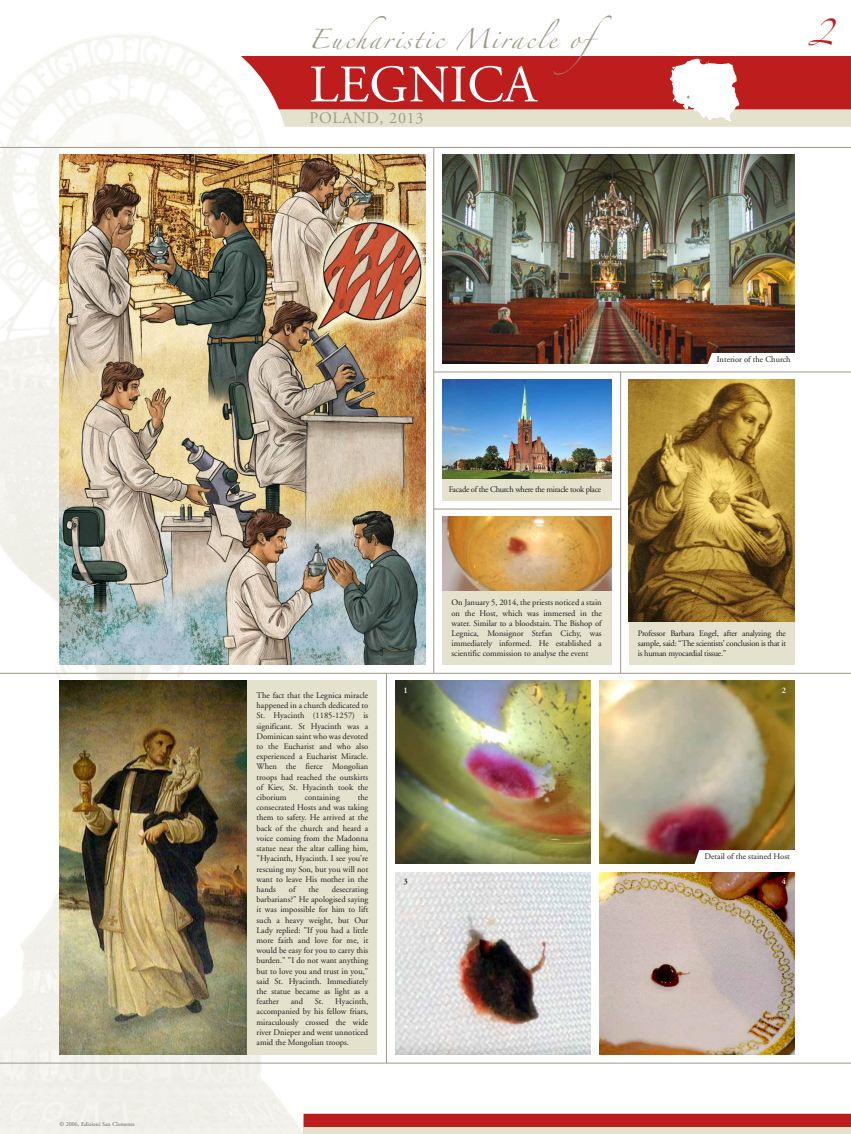
<style>
.page{position:relative;width:851px;height:1134px;background:#fff}
.page>*{position:absolute;margin:0;border:0;box-sizing:border-box;transform-origin:0 0}
.t1{font:52.5px "Adobe Garamond";color:#fff}
.t2{font:24px "Zapfino";color:#bd1d1d}
.t3{font:17.5px "Zapfino";letter-spacing:.11em;color:#9d9a88}
.t4{font:16px "Adobe Garamond";letter-spacing:.05em;color:#9d9a88}
.t5{font:8.5px/10.2px "Adobe Garamond";color:#1d1d1b;text-align:justify}
.t6{font:8.5px "Adobe Garamond";letter-spacing:-.035em;color:#1d1d1b}
.t7{font:600 8.5px "Adobe Garamond";color:#fff}
.t8{font:600 8.5px "Adobe Garamond";color:#1d1d1b}
.t9{font:6px "Adobe Garamond";color:#636152}
</style>
<div class="page">
<div style="left:221px;top:56px;width:629px;height:54px;background:#bd1d1d"></div>
<div style="left:222px;top:109px;width:628px;height:18px;background:#e4e1cd"></div>
<img style="left:0;top:35px;width:326px;height:1099px">
<div style="left:303px;top:1114px;width:547px;height:17px;background:#bd1d1d"></div>
<div style="left:303px;top:1127px;width:547px;height:7px;background:#e4e1cd"></div>
<hr style="left:433px;top:509px;width:187px;height:1px;background:#9d9a88">
<hr style="left:0;top:673px;width:850px;height:1px;background:#9d9a88">
<hr style="left:433px;top:372px;width:417px;height:1px;background:#9d9a88">
<hr style="left:0;top:147px;width:850px;height:1px;background:#9d9a88">
<hr style="left:0;top:1063px;width:850px;height:1px;background:#9d9a88">
<hr style="left:433px;top:147px;width:1px;height:526px;background:#9d9a88">
<svg style="left:669px;top:59px;width:70px;height:62px"></svg>
<div style="left:60px;top:680px;width:317px;height:375px;background:#e4e1cd"></div>
<div style="left:628px;top:380px;width:166px;height:285px;background:#e4e1cd"></div>
<hr style="left:386px;top:673px;width:1px;height:390px;background:#9d9a88">
<div style="left:442px;top:380px;width:170px;height:121px;background:#e4e1cd"></div>
<img style="left:442px;top:380px;width:170px;height:98px">
<hr style="left:620px;top:372px;width:1px;height:301px;background:#9d9a88">
<div style="left:442px;top:517px;width:170px;height:148px;background:#e4e1cd"></div>
<img style="left:60px;top:154px;width:365px;height:511px">
<img style="left:442px;top:154px;width:352px;height:209px">
<svg style="left:706px;top:353px;width:88px;height:11px"></svg>
<img style="left:395px;top:680px;width:195px;height:183px">
<img style="left:599px;top:872px;width:195px;height:183px">
<img style="left:395px;top:872px;width:195px;height:183px">
<img style="left:599px;top:680px;width:195px;height:183px">
<svg style="left:694px;top:850px;width:101px;height:14px"></svg>
<img style="left:442px;top:517px;width:170px;height:74px">
<img style="left:628px;top:380px;width:166px;height:241px">
<img style="left:60px;top:680px;width:186px;height:375px">
<p class="t9" style="left:60px;top:1120px;width:77px">© 2006, Edizioni San Clemente</p>
<h3 class="t3" style="left:308px;top:32px;width:333px">Eucharistic Miracle of</h3>
<h1 class="t1" style="left:309px;top:57px;width:229px">LEGNICA</h1>
<h3 class="t4" style="left:309px;top:110px;width:116px">POLAND, 2013</h3>
<h2 class="t2" style="left:808px;top:22px;width:27px">2</h2>
<p class="t5" style="left:716px;top:354px;width:75px">Interior of the Church</p>
<p class="t6" style="left:448px;top:485px;width:154px">Facade of the Church where the miracle took place</p>
<p class="t5" style="left:256px;top:690px;width:113px">The fact that the Legnica miracle happened in a church dedicated to St. Hyacinth (1185-1257) is significant. St Hyacinth was a Dominican saint who was devoted to the Eucharist and who also experienced a Eucharist Miracle.<br>When the fierce Mongolian troops had reached the outskirts of Kiev, St. Hyacinth took the ciborium</p>
<p class="t5" style="left:256px;top:792px;width:113px;text-indent:101px">the consecrated Hosts and was taking them to safety. He arrived at the back of the church and heard a voice coming from the Madonna statue near the altar calling him, "Hyacinth, Hyacinth. I see you're rescuing my Son, but you will not want to leave His mother in the hands</p>
<p class="t5" style="left:304px;top:792px;width:37px">containing</p>
<p class="t5" style="left:256px;top:884px;width:113px;text-indent:75px">desecrating barbarians?" He apologised saying it was impossible for him to lift such a heavy weight, but Our Lady replied: "If you had a little more faith and love for me, it would be easy for you to carry this burden." "I do not want anything but to love you and trust in you," said St. Hyacinth. Immediately the statue became as light as a feather</p>
<p class="t5" style="left:289px;top:884px;width:8px">of</p>
<p class="t5" style="left:308px;top:884px;width:12px">the</p>
<p class="t5" style="left:256px;top:996px;width:113px;text-indent:58px">St. Hyacinth, accompanied by his fellow friars, miraculously crossed the wide river Dnieper and went unnoticed amid the Mongolian troops.</p>
<p class="t5" style="left:291px;top:996px;width:14px">and</p>
<p class="t5" style="left:451px;top:598px;width:152px">On January 5, 2014, the priests noticed a stain on the Host, which was immersed in the water. Similar to a bloodstain. The Bishop of Legnica, Monsignor Stefan Cichy, was immediately informed. He established a scientific commission to analyse the event</p>
<p class="t5" style="left:637px;top:628px;width:150px">Professor Barbara Engel, after analyzing the sample, said: “The scientists’ conclusion is that it is human myocardial tissue.”</p>
<p class="t7" style="left:403px;top:686px;width:6px">1</p>
<p class="t7" style="left:781px;top:686px;width:6px">2</p>
<p class="t5" style="left:704px;top:852px;width:87px">Detail of the stained Host</p>
<p class="t8" style="left:403px;top:876px;width:6px">3</p>
<p class="t7" style="left:781px;top:876px;width:6px">4</p>
</div>
